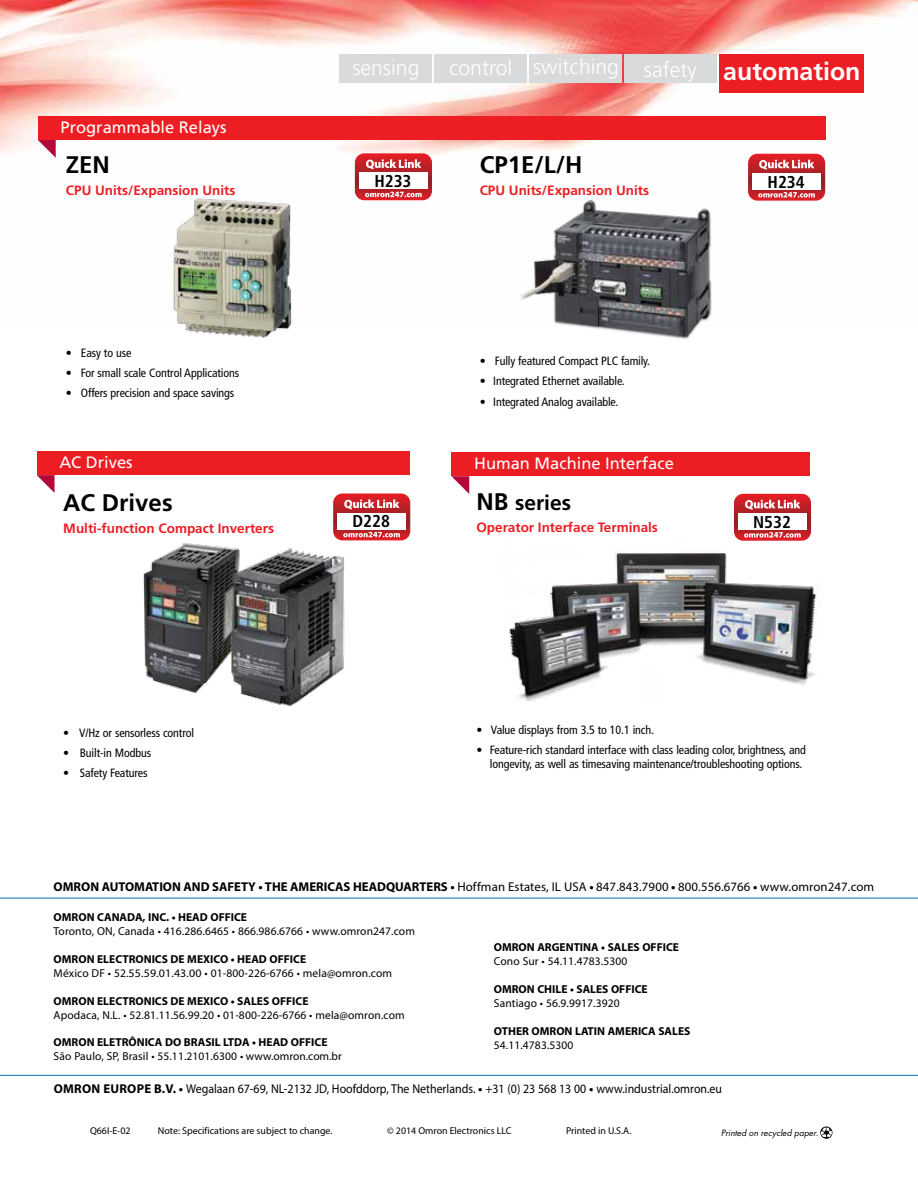
<style>
.page{position:relative;width:918px;height:1188px;background:#fff}
.page>*{position:absolute;margin:0;border:0;box-sizing:border-box;transform-origin:0 0}
.t1{font:700 24.9px "Frutiger";color:#fff}
.t2{font:700 24px "Frutiger";color:#000}
.t3{font:300 21.15px "Frutiger";color:#fff}
.t4{font:700 21px "Frutiger";color:#000}
.t5{font:700 condensed 17.1px "Frutiger";color:#000}
.t6{font:16.5px "Frutiger";color:#fff}
.t7{font:700 13.5px "Frutiger";color:#ed1d24}
.t8{font:12.75px "Myriad Pro";color:#000}
.t9{font:12.75px "Myriad Pro";color:#000;scale:.93 1}
.t10{font:700 12.75px "Myriad Pro";color:#000}
.t11{font:condensed 12px/13.5px "Frutiger";letter-spacing:-.01em;color:#000}
.t12{font:11.55px "Myriad Pro";letter-spacing:.01em;color:#000}
.t13{font:700 11.55px "Myriad Pro";color:#000}
.t14{font:9.9px "Myriad Pro";color:#000}
.t15{font:italic 8.55px "Futura";color:#000}
.s1{font-size:24px}
.s2{font-weight:700}
</style>
<div class="page">
<img style="left:0;top:0;width:918px;height:298px">
<svg style="left:355px;top:153px;width:77px;height:47px"></svg>
<svg style="left:734px;top:494px;width:77px;height:45px"></svg>
<img style="left:509px;top:539px;width:312px;height:163px">
<img style="left:163px;top:195px;width:142px;height:143px">
<svg style="left:748px;top:154px;width:77px;height:47px"></svg>
<div style="left:720px;top:54px;width:144px;height:39px;background:#ed1d24"></div>
<div style="left:340px;top:54px;width:92px;height:29px;background:#d9dadb"></div>
<div style="left:435px;top:54px;width:92px;height:29px;background:#d9dadb"></div>
<div style="left:530px;top:54px;width:92px;height:29px;background:#d9dadb"></div>
<div style="left:625px;top:54px;width:92px;height:29px;background:#d9dadb"></div>
<svg style="left:38px;top:140px;width:18px;height:18px"></svg>
<svg style="left:451px;top:476px;width:18px;height:18px"></svg>
<div style="left:38px;top:116px;width:787px;height:24px;background:#ed1d24"></div>
<div style="left:451px;top:453px;width:359px;height:23px;background:#ed1d24"></div>
<img style="left:520px;top:184px;width:208px;height:155px">
<svg style="left:37px;top:475px;width:18px;height:18px"></svg>
<div style="left:37px;top:451px;width:372px;height:24px;background:#ed1d24"></div>
<hr style="left:0;top:898px;width:918px;height:1px;background:#0072bc">
<hr style="left:0;top:1075px;width:918px;height:1px;background:#0072bc">
<svg style="left:820px;top:1127px;width:12px;height:12px"></svg>
<svg style="left:820px;top:1128px;width:12px;height:9px"></svg>
<svg style="left:333px;top:494px;width:77px;height:46px"></svg>
<img style="left:143px;top:543px;width:202px;height:164px">
<h3 class="t6" style="left:61px;top:117px;width:167px">Programmable Relays</h3>
<h2 class="t2" style="left:66px;top:151px;width:46px">ZEN</h2>
<p class="t7" style="left:66px;top:182px;width:171px">CPU Units/Expansion Units</p>
<p class="t11" style="left:66px;top:346px;width:67px">• Easy to use</p>
<p class="t11" style="left:66px;top:366px;width:175px">• For small scale Control Applications</p>
<p class="t11" style="left:66px;top:387px;width:170px">• Offers precision and space savings</p>
<h3 class="t6" style="left:59px;top:453px;width:75px">AC Drives</h3>
<h2 class="t2" style="left:63px;top:489px;width:111px">AC Drives</h2>
<p class="t7" style="left:63px;top:520px;width:212px">Multi-function Compact Inverters</p>
<p class="t11" style="left:63px;top:726px;width:132px">• V/Hz or sensorless control</p>
<p class="t11" style="left:63px;top:746px;width:89px">• Built-in Modbus</p>
<p class="t11" style="left:63px;top:767px;width:86px">• Safety Features</p>
<h3 class="t3" style="left:352px;top:56px;width:69px">sensing</h3>
<h3 class="t3" style="left:449px;top:56px;width:249px">control switching safety</h3>
<h1 class="t1" style="left:723px;top:57px;width:139px">automation</h1>
<h3 class="t5" style="left:374px;top:171px;width:39px">H233</h3>
<h2 class="t2" style="left:480px;top:151px;width:104px">CP1E/L/H</h2>
<p class="t7" style="left:480px;top:182px;width:171px">CPU Units/Expansion Units</p>
<h3 class="t5" style="left:768px;top:172px;width:39px">H234</h3>
<h3 class="t5" style="left:353px;top:511px;width:39px">D228</h3>
<p class="t11" style="left:480px;top:354px;width:172px">• Fully featured Compact PLC family.</p>
<p class="t11" style="left:480px;top:375px;width:146px">• Integrated Ethernet available.</p>
<p class="t11" style="left:480px;top:395px;width:140px">• Integrated Analog available.</p>
<h3 class="t6" style="left:474px;top:454px;width:201px">Human Machine Interface</h3>
<h3 class="t4" style="left:476px;top:490px;width:96px"><span class="s1">NB</span> series</h3>
<p class="t7" style="left:476px;top:519px;width:183px">Operator Interface Terminals</p>
<h3 class="t5" style="left:753px;top:512px;width:39px">N532</h3>
<p class="t11" style="left:476px;top:723px;width:179px">• Value displays from 3.5 to 10.1 inch.</p>
<p class="t11" style="left:490px;top:744px;width:317px;text-indent:-14px">• Feature-rich standard interface with class leading color, brightness, and longevity, as well as timesaving maintenance/troubleshooting options.</p>
<p class="t8" style="left:54px;top:879px;width:822px"><span class="s2">OMRON AUTOMATION AND SAFETY • THE AMERICAS HEADQUARTERS •</span> Hoffman Estates, IL USA <span class="s2">•</span> 847.843.7900 <span class="s2">•</span> 800.556.6766 <span class="s2">•</span> www.omron247.com</p>
<p class="t13" style="left:54px;top:910px;width:195px">OMRON CANADA, INC. • HEAD OFFICE</p>
<p class="t12" style="left:54px;top:924px;width:363px">Toronto, ON, Canada • 416.286.6465 • 866.986.6766 • www.omron247.com</p>
<p class="t13" style="left:54px;top:952px;width:254px">OMRON ELECTRONICS DE MEXICO • HEAD OFFICE</p>
<p class="t12" style="left:54px;top:966px;width:340px">México DF • 52.55.59.01.43.00 • 01-800-226-6766 • mela@omron.com</p>
<p class="t13" style="left:54px;top:993px;width:256px">OMRON ELECTRONICS DE MEXICO • SALES OFFICE</p>
<p class="t12" style="left:54px;top:1008px;width:353px">Apodaca, N.L. • 52.81.11.56.99.20 • 01-800-226-6766 • mela@omron.com</p>
<p class="t13" style="left:54px;top:1035px;width:275px">OMRON ELETRÔNICA DO BRASIL LTDA • HEAD OFFICE</p>
<p class="t12" style="left:54px;top:1049px;width:290px">São Paulo, SP, Brasil • 55.11.2101.6300 • www.omron.com.br</p>
<p class="t13" style="left:494px;top:940px;width:187px">OMRON ARGENTINA • SALES OFFICE</p>
<p class="t12" style="left:494px;top:954px;width:135px">Cono Sur • 54.11.4783.5300</p>
<p class="t13" style="left:494px;top:982px;width:155px">OMRON CHILE • SALES OFFICE</p>
<p class="t12" style="left:494px;top:996px;width:127px">Santiago • 56.9.9917.3920</p>
<p class="t13" style="left:494px;top:1023px;width:198px">OTHER OMRON LATIN AMERICA SALES</p>
<p class="t12" style="left:494px;top:1038px;width:81px">54.11.4783.5300</p>
<p class="t10" style="left:54px;top:1081px;width:20px">OMRON</p>
<p class="t10" style="left:103px;top:1081px;width:25px">EUROPE</p>
<p class="t9" style="left:154px;top:1081px;width:612px"><span class="s2">B.V. •</span> Wegalaan 67-69, NL-2132 JD, Hoofddorp, The Netherlands. <span class="s2">•</span> +31 (0) 23 568 13 00 <span class="s2">•</span> www.industrial.omron.eu</p>
<p class="t14" style="left:90px;top:1125px;width:42px">Q66I-E-02</p>
<p class="t14" style="left:158px;top:1125px;width:176px">Note: Specifications are subject to change.</p>
<p class="t14" style="left:387px;top:1125px;width:126px">© 2014 Omron Electronics LLC</p>
<p class="t14" style="left:566px;top:1125px;width:67px">Printed in U.S.A.</p>
<p class="t15" style="left:721px;top:1127px;width:99px">Printed on recycled paper.</p>
</div>
